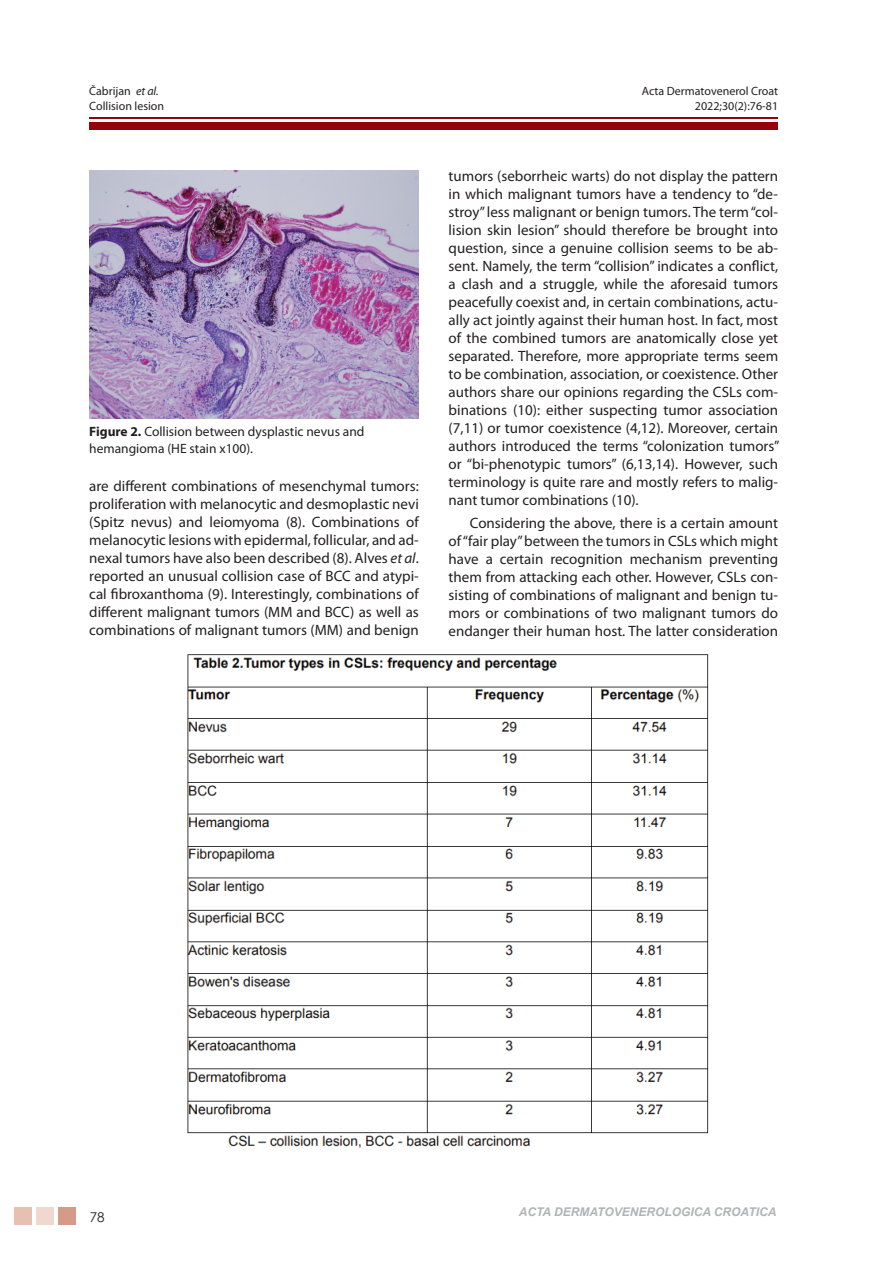
<style>
.page{position:relative;width:893px;height:1263px;background:#fff}
.page>*{position:absolute;margin:0;border:0;box-sizing:border-box;transform-origin:0 0}
.t1{font:15px/18px "Myriad Pro";color:#231f20;text-align:justify}
.t2{font:13.5px/16.5px "Myriad Pro";color:#231f20}
.t3{font:13.5px "Century Gothic";color:#231f20}
.t4{font:12px "Myriad Pro";color:#231f20}
.t5{font:italic 700 12px "Arial";color:#b2b3b7}
.s1{font-style:italic}
.s2{font-weight:700}
</style>
<div class="page">
<div style="left:89px;top:122px;width:689px;height:8px;background:#93040a"></div>
<hr style="left:89px;top:118px;width:689px;height:1px;background:#93040a">
<div style="left:14px;top:1207px;width:18px;height:18px;background:#e6c1b2"></div>
<div style="left:36px;top:1207px;width:18px;height:18px;background:#f0d8ce"></div>
<div style="left:59px;top:1207px;width:17px;height:18px;background:#d59b88"></div>
<img style="left:187px;top:654px;width:522px;height:494px">
<img style="left:89px;top:170px;width:330px;height:248px">
<p class="t4" style="left:89px;top:84px;width:71px">Čabrijan <span class="s1">et al.</span></p>
<p class="t4" style="left:642px;top:84px;width:138px">Acta Dermatovenerol Croat</p>
<p class="t4" style="left:89px;top:98px;width:76px">Collision lesion</p>
<p class="t4" style="left:695px;top:98px;width:85px">2022;30(2):76-81</p>
<p class="t2" style="left:89px;top:423px;width:277px"><span class="s2">Figure 2.</span> Collision between dysplastic nevus and hemangioma (HE stain x100).</p>
<p class="t1" style="left:89px;top:477px;width:331px">are different combinations of mesenchymal tumors: proliferation with melanocytic and desmoplastic nevi (Spitz nevus) and leiomyoma (8). Combinations of melanocytic lesions with epidermal, follicular, and ad&shy;nexal tumors have also been described (8). Alves <span class="s1">et al</span>. reported an unusual collision case of BCC and atypi&shy;cal fibroxanthoma (9). Interestingly, combinations of different malignant tumors (MM and BCC) as well as combinations of malignant tumors (MM) and benign</p>
<p class="t1" style="left:449px;top:167px;width:332px">tumors (seborrheic warts) do not display the pattern in which malignant tumors have a tendency to “de&shy;stroy” less malignant or benign tumors. The term “col&shy;lision skin lesion” should therefore be brought into question, since a genuine collision seems to be ab&shy;sent. Namely, the term “collision” indicates a conflict, a clash and a struggle, while the aforesaid tumors peacefully coexist and, in certain combinations, actu&shy;ally act jointly against their human host. In fact, most of the combined tumors are anatomically close yet separated. Therefore, more appropriate terms seem to be combination, association, or coexistence. Other authors share our opinions regarding the CSLs com&shy;binations (10): either suspecting tumor association (7,11) or tumor coexistence (4,12). Moreover, certain authors introduced the terms “colonization tumors” or “bi-phenotypic tumors” (6‚13‚14). However, such terminology is quite rare and mostly refers to malig&shy;nant tumor combinations (10).</p>
<p class="t1" style="left:449px;top:513px;width:331px;text-indent:21px">Considering the above, there is a certain amount of “fair play” between the tumors in CSLs which might have a certain recognition mechanism preventing them from attacking each other. However, CSLs con&shy;sisting of combinations of malignant and benign tu&shy;mors or combinations of two malignant tumors do endanger their human host. The latter consideration</p>
<p class="t3" style="left:90px;top:1207px;width:16px">78</p>
<p class="t5" style="left:519px;top:1203px;width:259px">ACTA DERMATOVENEROLOGICA CROATICA</p>
</div>
